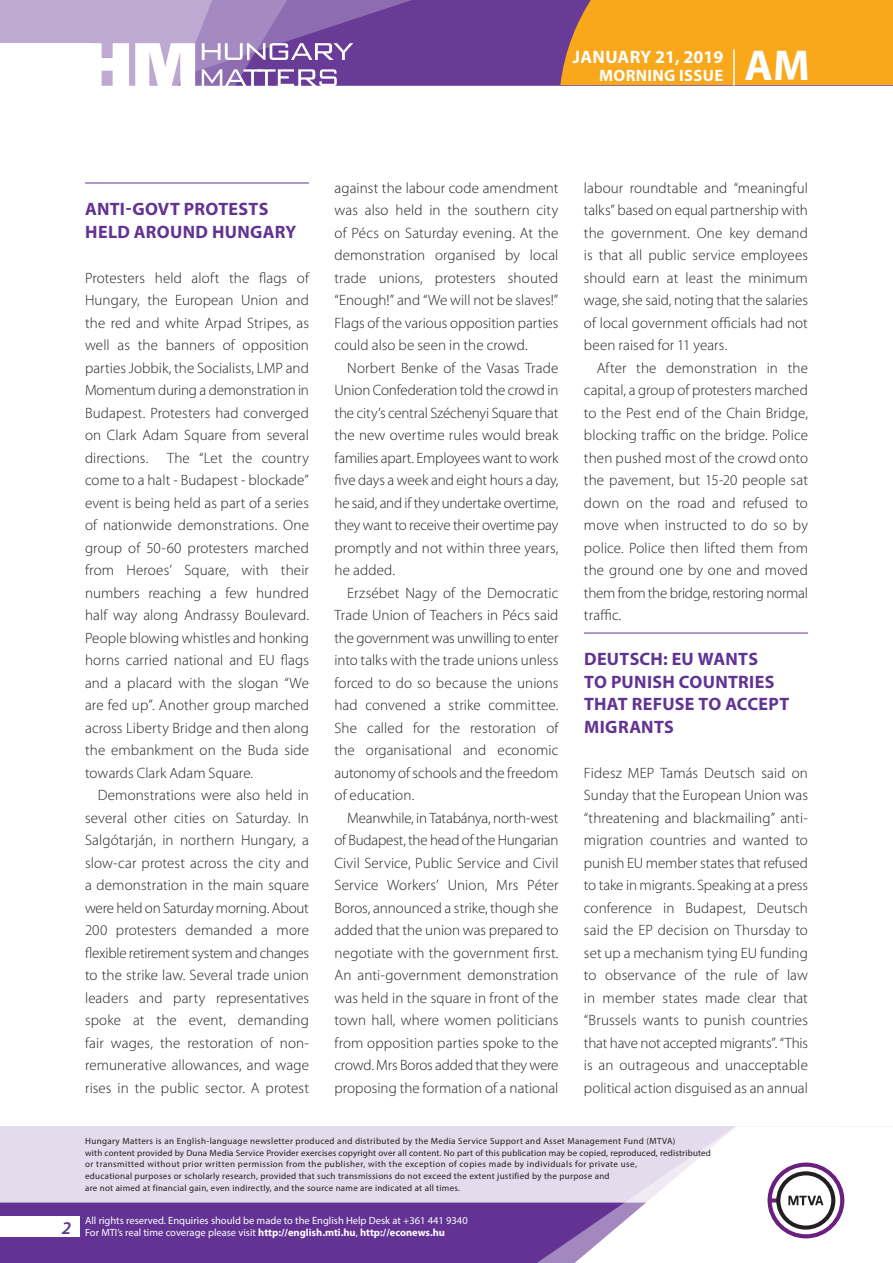
<style>
.page{position:relative;width:893px;height:1263px;background:#fff}
.page>*{position:absolute;margin:0;border:0;box-sizing:border-box;transform-origin:0 0}
.t1{font:700 43.35px "Myriad Pro";color:#fff}
.t2{font:700 18px/22.5px "Myriad Pro";letter-spacing:.015em;color:#623393}
.t3{font:700 18px "Myriad Pro";color:#fff}
.t4{font:italic 600 18px "Myriad Pro";color:#623393}
.t5{font:700 16.5px "Myriad Pro";color:#fff}
.t6{font:300 15px/22.5px "Myriad Pro";letter-spacing:.005em;color:#231f20;text-align:justify}
.t7{font:10.5px/12px "Myriad Pro";color:#fff}
.t8{font:9px/12px "Myriad Pro";letter-spacing:.03em;color:#231f20}
.s1{font-weight:700}
</style>
<div class="page">
<div style="left:0;top:1126px;width:893px;height:137px;background:#e4dcec"></div>
<div style="left:0;top:1202px;width:506px;height:61px;background:#623393"></div>
<svg style="left:506px;top:1202px;width:69px;height:61px;fill:#623393"></svg>
<svg style="left:575px;top:1126px;width:318px;height:137px"></svg>
<div style="left:0;top:1216px;width:79px;height:20px;background:#fff"></div>
<div style="left:0;top:0;width:893px;height:85px;background:#683b97"></div>
<div style="left:560px;top:0;width:333px;height:85px;background:#f9a71b"></div>
<hr style="left:733px;top:49px;width:2px;height:37px;background:#fff">
<svg style="left:0;top:0;width:479px;height:86px"></svg>
<hr style="left:85px;top:183px;width:224px;height:1px;background:#623393">
<hr style="left:584px;top:633px;width:224px;height:1px;background:#623393">
<p class="t3" style="left:573px;top:45px;width:21px">JANUARY</p>
<p class="t3" style="left:655px;top:45px;width:70px">21, 2019</p>
<p class="t5" style="left:599px;top:65px;width:12px">MORNING</p>
<p class="t5" style="left:679px;top:65px;width:10px">ISSUE</p>
<h1 class="t1" style="left:745px;top:37px;width:67px">AM</h1>
<p class="t2" style="left:85px;top:197px;width:212px">ANTI-GOVT PROTESTS<br>HELD AROUND HUNGARY</p>
<p class="t6" style="left:85px;top:266px;width:225px">Protesters held aloft the flags of Hungary, the European Union and the red and white Arpad Stripes, as well as the banners of opposition parties Jobbik, the Socialists, LMP and Momentum during a demonstration in Budapest. Protesters had converged on Clark Adam Square from several directions. The “Let the country come to a halt - Budapest - blockade” event is being held as part of a series of nationwide demonstrations. One group of 50-60 protesters marched from Heroes’ Square, with their numbers reaching a few hundred half way along Andrassy Boulevard.<br>People blowing whistles and honking horns carried national and EU flags and a placard with the slogan “We are fed up”. Another group marched across Liberty Bridge and then along the embankment on the Buda side towards Clark Adam Square.</p>
<p class="t6" style="left:85px;top:784px;width:225px;text-indent:13px">Demonstrations were also held in several other cities on Saturday. In Salgótarján, in northern Hungary, a slow-car protest across the city and a demonstration in the main square were held on Saturday morning. About 200 protesters demanded a more flexible retirement system and changes to the strike law. Several trade union leaders and party representatives spoke at the event, demanding fair wages, the restoration of non&shy;remunerative allowances, and wage rises in the public sector. A protest</p>
<p class="t6" style="left:334px;top:176px;width:225px">against the labour code amendment was also held in the southern city of Pécs on Saturday evening. At the demonstration organised by local trade unions, protesters shouted “Enough!” and “We will not be slaves!” Flags of the various opposition parties could also be seen in the crowd.</p>
<p class="t6" style="left:334px;top:356px;width:225px;text-indent:13px">Norbert Benke of the Vasas Trade Union Confederation told the crowd in the city’s central Széchenyi Square that the new overtime rules would break families apart. Employees want to work five days a week and eight hours a day, he said, and if they undertake overtime, they want to receive their overtime pay promptly and not within three years, he added.</p>
<p class="t6" style="left:334px;top:581px;width:225px;text-indent:13px">Erzsébet Nagy of the Democratic Trade Union of Teachers in Pécs said the government was unwilling to enter into talks with the trade unions unless forced to do so because the unions had convened a strike committee.<br>She called for the restoration of the organisational and economic autonomy of schools and the freedom of education.</p>
<p class="t6" style="left:334px;top:806px;width:225px;text-indent:13px">Meanwhile, in Tatabánya, north-west of Budapest, the head of the Hungarian Civil Service, Public Service and Civil Service Workers’ Union, Mrs Péter Boros, announced a strike, though she added that the union was prepared to negotiate with the government first.<br>An anti-government demonstration was held in the square in front of the town hall, where women politicians from opposition parties spoke to the crowd. Mrs Boros added that they were proposing the formation of a national</p>
<p class="t6" style="left:584px;top:176px;width:226px">labour roundtable and “meaningful talks” based on equal partnership with the government. One key demand is that all public service employees should earn at least the minimum wage, she said, noting that the salaries of local government officials had not been raised for 11 years.</p>
<p class="t6" style="left:584px;top:356px;width:225px;text-indent:13px">After the demonstration in the capital, a group of protesters marched to the Pest end of the Chain Bridge, blocking traffic on the bridge. Police then pushed most of the crowd onto the pavement, but 15-20 people sat down on the road and refused to move when instructed to do so by police. Police then lifted them from the ground one by one and moved them from the bridge, restoring normal traffic.</p>
<p class="t2" style="left:584px;top:647px;width:207px">DEUTSCH: EU WANTS<br>TO PUNISH COUNTRIES<br>THAT REFUSE TO ACCEPT<br>MIGRANTS</p>
<p class="t6" style="left:584px;top:761px;width:225px">Fidesz MEP Tamás Deutsch said on Sunday that the European Union was “threatening and blackmailing” anti&shy;migration countries and wanted to punish EU member states that refused to take in migrants. Speaking at a press conference in Budapest, Deutsch said the EP decision on Thursday to set up a mechanism tying EU funding to observance of the rule of law in member states made clear that “Brussels wants to punish countries that have not accepted migrants”. “This is an outrageous and unacceptable political action disguised as an annual</p>
<p class="t4" style="left:62px;top:1217px;width:11px">2</p>
<p class="t8" style="left:85px;top:1134px;width:627px">Hungary Matters is an English-language newsletter produced and distributed by the Media Service Support and Asset Management Fund (MTVA)<br>with content provided by Duna Media Service Provider exercises copyright over all content. No part of this publication may be copied, reproduced, redistributed or transmitted without prior written permission from the publisher, with the exception of copies made by individuals for private use,<br>educational purposes or scholarly research, provided that such transmissions do not exceed the extent justified by the purpose and<br>are not aimed at financial gain, even indirectly, and the source name are indicated at all times.</p>
<p class="t7" style="left:85px;top:1214px;width:384px">All rights reserved. Enquiries should be made to the English Help Desk at +361 441 9340<br>For MTI’s real time coverage please visit <span class="s1">HTTP://ENGLISH.MTI.HU</span>, <span class="s1">HTTP://ECONEWS.HU</span></p>
</div>
